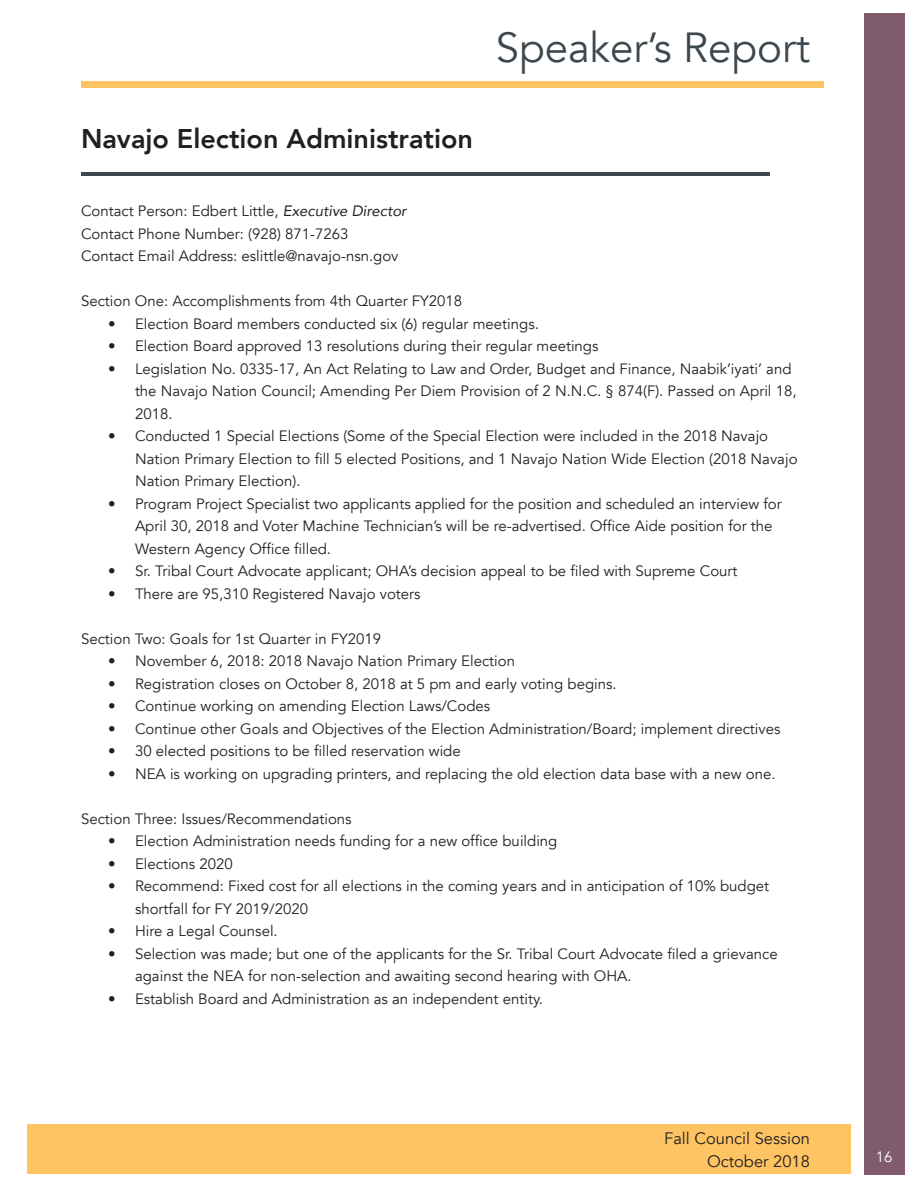
<style>
.page{position:relative;width:918px;height:1188px;background:#fff}
.page>*{position:absolute;margin:0;border:0;box-sizing:border-box;transform-origin:0 0}
.t1{font:42px "Avenir";color:#3d474e}
.t2{font:800 27px "Avenir";color:#231f20}
.t3{font:16.5px/22.5px "Avenir";color:#231f20;text-align:right}
.t4{font:15px/22.5px "Avenir";color:#231f20}
.t5{font:15px "Avenir";color:#fff}
.s1{font-style:italic}
</style>
<div class="page">
<div style="left:864px;top:14px;width:40px;height:1161px;background:#805b6e"></div>
<div style="left:81px;top:81px;width:743px;height:6px;background:#fec463"></div>
<div style="left:27px;top:1124px;width:823px;height:50px;background:#fec463"></div>
<hr style="left:81px;top:172px;width:689px;height:4px;background:#3d474e">
<h2 class="t2" style="left:81px;top:121px;width:394px">Navajo Election Administration</h2>
<h1 class="t1" style="left:496px;top:20px;width:316px">Speaker’s Report</h1>
<p class="t4" style="left:81px;top:200px;width:327px">Contact Person: Edbert Little, <span class="s1">Executive Director<br></span>Contact Phone Number: (928) 871-7263<br>Contact Email Address: eslittle@navajo-nsn.gov</p>
<p class="t4" style="left:81px;top:290px;width:383px">Section One: Accomplishments from 4th Quarter FY2018</p>
<p class="t4" style="left:108px;top:313px;width:432px">• Election Board members conducted six (6) regular meetings.</p>
<p class="t4" style="left:108px;top:335px;width:492px">• Election Board approved 13 resolutions during their regular meetings</p>
<p class="t4" style="left:135px;top:358px;width:663px;text-indent:-27px">• Legislation No. 0335-17, An Act Relating to Law and Order, Budget and Finance, Naabik’iyati’ and the Navajo Nation Council; Amending Per Diem Provision of 2 N.N.C. § 874(F). Passed on April 18,<br>2018.</p>
<p class="t4" style="left:135px;top:425px;width:664px;text-indent:-27px">• Conducted 1 Special Elections (Some of the Special Election were included in the 2018 Navajo<br>Nation Primary Election to fill 5 elected Positions, and 1 Navajo Nation Wide Election (2018 Navajo<br>Nation Primary Election).</p>
<p class="t4" style="left:135px;top:493px;width:648px;text-indent:-27px">• Program Project Specialist two applicants applied for the position and scheduled an interview for<br>April 30, 2018 and Voter Machine Technician’s will be re-advertised. Office Aide position for the<br>Western Agency Office filled.</p>
<p class="t4" style="left:108px;top:560px;width:631px">• Sr. Tribal Court Advocate applicant; OHA’s decision appeal to be filed with Supreme Court</p>
<p class="t4" style="left:108px;top:583px;width:314px">• There are 95,310 Registered Navajo voters</p>
<p class="t4" style="left:81px;top:628px;width:302px">Section Two: Goals for 1st Quarter in FY2019</p>
<p class="t4" style="left:108px;top:650px;width:409px">• November 6, 2018: 2018 Navajo Nation Primary Election</p>
<p class="t4" style="left:108px;top:673px;width:510px">• Registration closes on October 8, 2018 at 5 pm and early voting begins.</p>
<p class="t4" style="left:108px;top:695px;width:384px">• Continue working on amending Election Laws/Codes</p>
<p class="t4" style="left:108px;top:718px;width:674px">• Continue other Goals and Objectives of the Election Administration/Board; implement directives</p>
<p class="t4" style="left:108px;top:740px;width:354px">• 30 elected positions to be filled reservation wide</p>
<p class="t4" style="left:108px;top:763px;width:669px">• NEA is working on upgrading printers, and replacing the old election data base with a new one.</p>
<p class="t4" style="left:81px;top:808px;width:272px">Section Three: Issues/Recommendations</p>
<p class="t4" style="left:108px;top:830px;width:451px">• Election Administration needs funding for a new office building</p>
<p class="t4" style="left:108px;top:853px;width:126px">• Elections 2020</p>
<p class="t4" style="left:135px;top:875px;width:636px;text-indent:-27px">• Recommend: Fixed cost for all elections in the coming years and in anticipation of 10% budget shortfall for FY 2019/2020</p>
<p class="t4" style="left:108px;top:920px;width:171px">• Hire a Legal Counsel.</p>
<p class="t4" style="left:135px;top:943px;width:644px;text-indent:-27px">• Selection was made; but one of the applicants for the Sr. Tribal Court Advocate filed a grievance against the NEA for non-selection and awaiting second hearing with OHA.</p>
<p class="t4" style="left:108px;top:988px;width:437px">• Establish Board and Administration as an independent entity.</p>
<p class="t3" style="left:664px;top:1128px;width:147px">Fall Council Session<br>October 2018</p>
<p class="t5" style="left:876px;top:1147px;width:18px">16</p>
</div>
